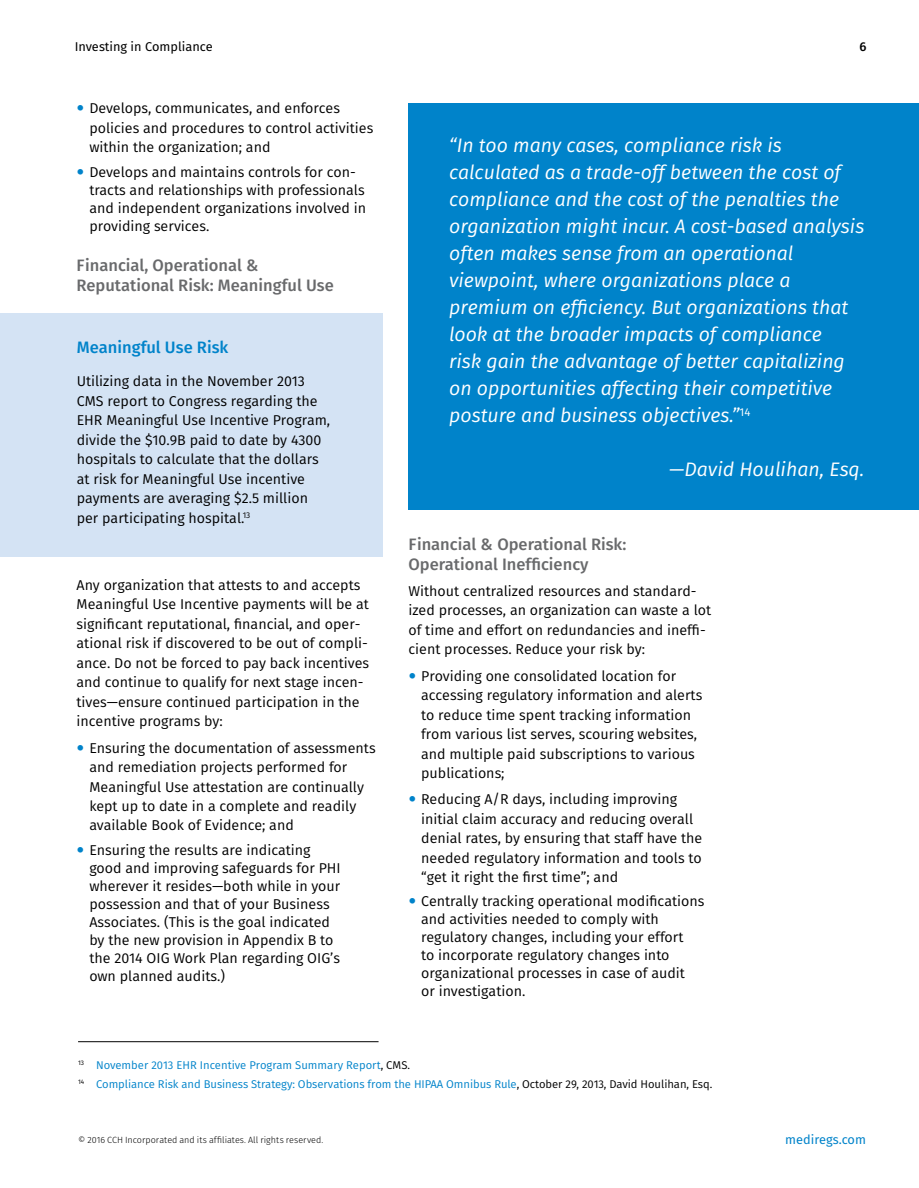
<style>
.page{position:relative;width:919px;height:1188px;background:#fff}
.page>*{position:absolute;margin:0;border:0;box-sizing:border-box;transform-origin:0 0}
.t1{font:italic 19.5px/27px "Fira Sans";color:#fff}
.t2{font:500 16.5px/19.8px "Fira Sans";color:#696a6c}
.t3{font:500 16.5px "Fira Sans";color:#0083ca}
.t4{font:14.25px/19.5px "Fira Sans";color:#000}
.t5{font:12.75px "Fira Sans";color:#000}
.t6{font:12.75px "Fira Sans";color:#0083ca}
.t7{font:500 12.75px "Fira Sans";color:#000}
.t8{font:11.25px/19.2px "Fira Sans";letter-spacing:-.005em;color:#0083ca}
.t9{font:300 9px "Fira Sans";color:#000}
.s1{color:#000}
</style>
<div class="page">
<hr style="left:78px;top:1041px;width:300px;height:1px;background:#000">
<div style="left:408px;top:103px;width:510px;height:407px;background:#0083ca"></div>
<div style="left:0;top:313px;width:383px;height:243px;background:#d4e3f4"></div>
<p class="t5" style="left:75px;top:37px;width:140px">Investing in Compliance</p>
<p class="t7" style="left:859px;top:36px;width:9px">6</p>
<p class="t4" style="left:89px;top:98px;width:285px">Develops, communicates, and enforces policies and procedures to control activities within the organization; and</p>
<p class="t4" style="left:89px;top:162px;width:278px;line-height:18px">Develops and maintains controls for con&shy;tracts and relationships with professionals and independent organizations involved in providing services.</p>
<p class="t2" style="left:77px;top:254px;width:259px">Financial, Operational &amp;<br>Reputational Risk: Meaningful Use</p>
<p class="t3" style="left:77px;top:334px;width:153px">Meaningful Use Risk</p>
<p class="t4" style="left:77px;top:371px;width:255px">Utilizing data in the November 2013<br>CMS report to Congress regarding the EHR Meaningful Use Incentive Program, divide the $10.9B paid to date by 4300 hospitals to calculate that the dollars at risk for Meaningful Use incentive payments are averaging $2.5 million per participating hospital.<sup>13</sup></p>
<p class="t4" style="left:77px;top:575px;width:294px">Any organization that attests to and accepts Meaningful Use Incentive payments will be at significant reputational, financial, and oper&shy;ational risk if discovered to be out of compli&shy;ance. Do not be forced to pay back incentives and continue to qualify for next stage incen&shy;tives—ensure continued participation in the incentive programs by:</p>
<p class="t4" style="left:89px;top:737px;width:288px">Ensuring the documentation of assessments and remediation projects performed for Meaningful Use attestation are continually kept up to date in a complete and readily available Book of Evidence; and</p>
<p class="t4" style="left:89px;top:841px;width:253px;line-height:18px">Ensuring the results are indicating good and improving safeguards for PHI wherever it resides—both while in your possession and that of your Business Associates. (This is the goal indicated by the new provision in Appendix B to the 2014 OIG Work Plan regarding OIG’s own planned audits.)</p>
<p class="t1" style="left:449px;top:131px;width:417px">“In too many cases, compliance risk is calculated as a trade-off between the cost of compliance and the cost of the penalties the organization might incur. A cost-based analysis often makes sense from an operational viewpoint, where organizations place a premium on efficiency. But organizations that look at the broader impacts of compliance<br>risk gain the advantage of better capitalizing on opportunities affecting their competitive posture and business objectives.”<sup>14</sup></p>
<h1 class="t1" style="left:669px;top:455px;width:196px">—David Houlihan, Esq.</h1>
<p class="t2" style="left:408px;top:533px;width:219px">Financial &amp; Operational Risk:<br>Operational Inefficiency</p>
<p class="t4" style="left:408px;top:581px;width:304px">Without centralized resources and standard&shy;ized processes, an organization can waste a lot of time and effort on redundancies and ineffi&shy;cient processes. Reduce your risk by:</p>
<p class="t4" style="left:421px;top:666px;width:282px">Providing one consolidated location for accessing regulatory information and alerts to reduce time spent tracking information from various list serves, scouring websites, and multiple paid subscriptions to various publications;</p>
<p class="t4" style="left:421px;top:789px;width:282px">Reducing A/R days, including improving initial claim accuracy and reducing overall denial rates, by ensuring that staff have the needed regulatory information and tools to “get it right the first time”; and</p>
<p class="t4" style="left:421px;top:892px;width:285px;line-height:18px">Centrally tracking operational modifications and activities needed to comply with regulatory changes, including your effort<br>to incorporate regulatory changes into organizational processes in case of audit<br>or investigation.</p>
<p class="t8" style="left:78px;top:1055px;width:635px"><sup>13</sup> November 2013 EHR Incentive Program Summary Report<span class="s1">, CMS.<br></span><sup>14</sup> Compliance Risk and Business Strategy: Observations from the HIPAA Omnibus Rule<span class="s1">, October 29, 2013, David Houlihan, Esq.</span></p>
<p class="t9" style="left:78px;top:1133px;width:247px">© 2016 CCH Incorporated and its affiliates. All rights reserved.</p>
<p class="t6" style="left:785px;top:1130px;width:82px">mediregs.com</p>
</div>
